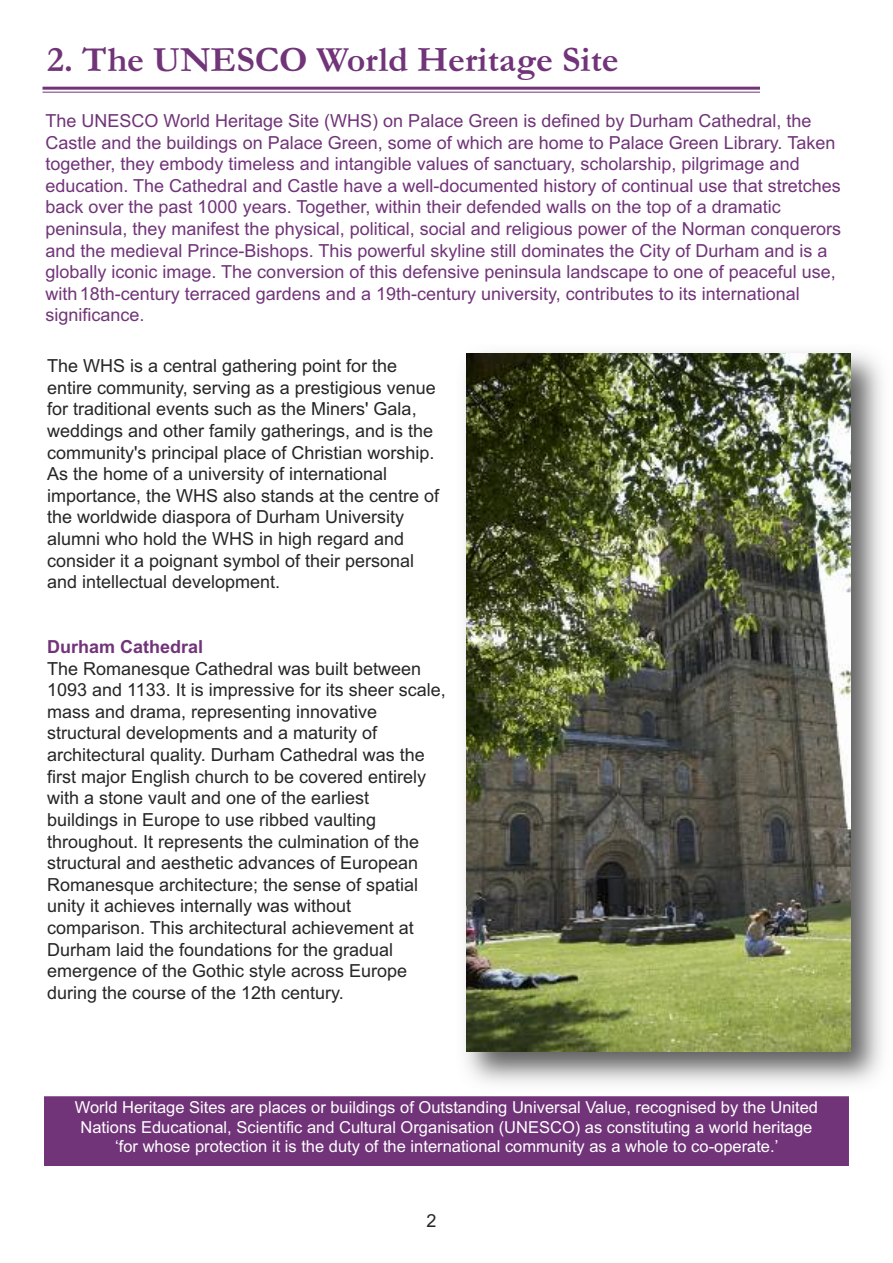
<style>
.page{position:relative;width:893px;height:1263px;background:#fff}
.page>*{position:absolute;margin:0;border:0;box-sizing:border-box;transform-origin:0 0}
.t1{font:700 36px "Garamond";color:#713479}
.t2{font:18px/21.6px "Arial";color:#272627}
.t3{font:18px/21.6px "Arial";color:#713479}
.t4{font:700 18px "Arial";color:#713479}
.t5{font:16.5px/19.8px "Arial";color:#fff;text-align:center}
</style>
<div class="page">
<hr style="left:43px;top:87px;width:717px;height:3px;background:#713479">
<hr style="left:43px;top:92px;width:717px;height:1px;background:#713479">
<img style="left:465px;top:352px;width:417px;height:732px">
<img style="left:466px;top:354px;width:384px;height:698px">
<div style="left:44px;top:1096px;width:805px;height:70px;background:#713479"></div>
<div style="left:43px;top:1095px;width:807px;height:72px;border:2px solid #fff"></div>
<h1 class="t1" style="left:47px;top:37px;width:573px">2. The UNESCO World Heritage Site</h1>
<p class="t3" style="left:46px;top:110px;width:797px">The UNESCO World Heritage Site (WHS) on Palace Green is defined by Durham Cathedral, the Castle and the buildings on Palace Green, some of which are home to Palace Green Library. Taken together, they embody timeless and intangible values of sanctuary, scholarship, pilgrimage and education. The Cathedral and Castle have a well-documented history of continual use that stretches back over the past 1000 years. Together, within their defended walls on the top of a dramatic peninsula, they manifest the physical, political, social and religious power of the Norman conquerors and the medieval Prince-Bishops. This powerful skyline still dominates the City of Durham and is a globally iconic image. The conversion of this defensive peninsula landscape to one of peaceful use, with18th-century terraced gardens and a 19th-century university, contributes to its international significance.</p>
<p class="t2" style="left:47px;top:355px;width:394px">The WHS is a central gathering point for the entire community, serving as a prestigious venue for traditional events such as the Miners' Gala, weddings and other family gatherings, and is the community's principal place of Christian worship.<br>As the home of a university of international importance, the WHS also stands at the centre of the worldwide diaspora of Durham University alumni who hold the WHS in high regard and consider it a poignant symbol of their personal and intellectual development.</p>
<p class="t4" style="left:47px;top:636px;width:158px">Durham Cathedral</p>
<p class="t2" style="left:47px;top:658px;width:400px">The Romanesque Cathedral was built between 1093 and 1133. It is impressive for its sheer scale, mass and drama, representing innovative structural developments and a maturity of architectural quality. Durham Cathedral was the first major English church to be covered entirely with a stone vault and one of the earliest<br>buildings in Europe to use ribbed vaulting throughout. It represents the culmination of the structural and aesthetic advances of European Romanesque architecture; the sense of spatial unity it achieves internally was without comparison. This architectural achievement at Durham laid the foundations for the gradual emergence of the Gothic style across Europe during the course of the 12th century.</p>
<p class="t5" style="left:75px;top:1097px;width:745px">World Heritage Sites are places or buildings of Outstanding Universal Value, recognised by the United<br>Nations Educational, Scientific and Cultural Organisation (UNESCO) as constituting a world heritage ‘for whose protection it is the duty of the international community as a whole to co-operate.’</p>
<p class="t2" style="left:427px;top:1210px;width:12px">2</p>
</div>
